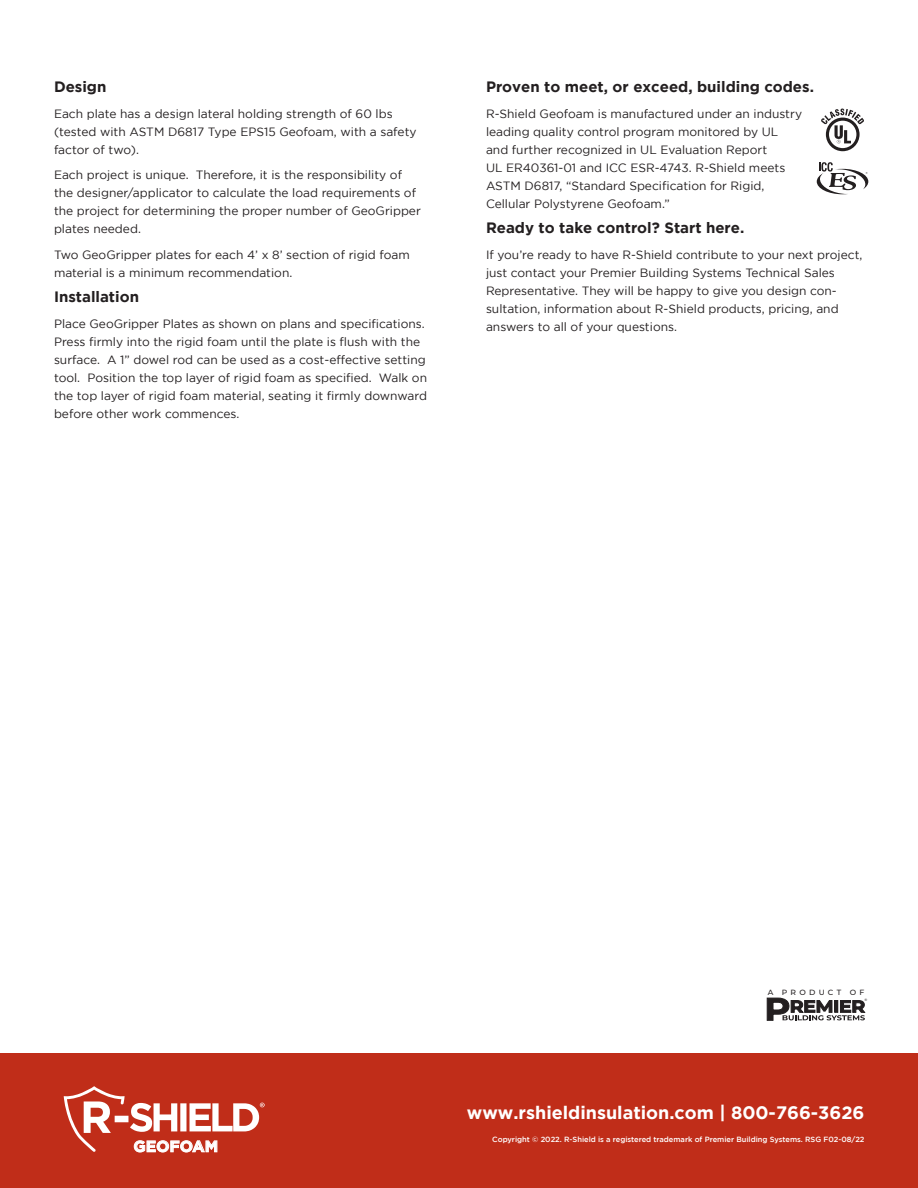
<style>
.page{position:relative;width:918px;height:1188px;background:#fff}
.page>*{position:absolute;margin:0;border:0;box-sizing:border-box;transform-origin:0 0}
.t1{font:700 18px "Gotham";color:#fff}
.t2{font:700 15.6px "Homepage Baukasten";color:#fff}
.t3{font:700 15px "Gotham";color:#231f20}
.t4{font:12px/18px "Gotham";color:#231f20}
.t5{font:500 7.5px "Gotham";color:#fff}
.t6{font:500 7.5px "Montserrat";letter-spacing:.42em;color:#231f20}
.t7{font:500 3.45px "Montserrat";color:#231f20}
</style>
<div class="page">
<div style="left:0;top:1053px;width:918px;height:135px;background:#c02d19"></div>
<svg style="left:64px;top:1086px;width:201px;height:66px"></svg>
<svg style="left:767px;top:998px;width:98px;height:23px"></svg>
<svg style="left:821px;top:109px;width:43px;height:42px"></svg>
<svg style="left:817px;top:162px;width:51px;height:32px"></svg>
<p class="t3" style="left:54px;top:78px;width:54px">Design</p>
<p class="t4" style="left:54px;top:104px;width:364px">Each plate has a design lateral holding strength of 60 lbs (tested with ASTM D6817 Type EPS15 Geofoam, with a safety factor of two).</p>
<p class="t4" style="left:54px;top:166px;width:368px">Each project is unique. Therefore, it is the responsibility of the designer/applicator to calculate the load requirements of the project for determining the proper number of GeoGripper plates needed.</p>
<p class="t4" style="left:54px;top:245px;width:357px">Two GeoGripper plates for each 4’ x 8’ section of rigid foam material is a minimum recommendation.</p>
<p class="t3" style="left:54px;top:288px;width:87px">Installation</p>
<p class="t4" style="left:54px;top:314px;width:375px">Place GeoGripper Plates as shown on plans and specifications.<br>Press firmly into the rigid foam until the plate is flush with the surface. A 1” dowel rod can be used as a cost-effective setting tool. Position the top layer of rigid foam as specified. Walk on the top layer of rigid foam material, seating it firmly downward before other work commences.</p>
<p class="t3" style="left:486px;top:78px;width:330px">Proven to meet, or exceed, building codes.</p>
<p class="t4" style="left:486px;top:104px;width:318px">R-Shield Geofoam is manufactured under an industry leading quality control program monitored by UL and further recognized in UL Evaluation Report<br>UL ER40361-01 and ICC ESR-4743. R-Shield meets ASTM D6817, “Standard Specification for Rigid, Cellular Polystyrene Geofoam.”</p>
<p class="t3" style="left:486px;top:219px;width:260px">Ready to take control? Start here.</p>
<p class="t4" style="left:486px;top:245px;width:378px">If you’re ready to have R-Shield contribute to your next project, just contact your Premier Building Systems Technical Sales Representative. They will be happy to give you design con&shy;sultation, information about R-Shield products, pricing, and answers to all of your questions.</p>
<h2 class="t2" style="left:133px;top:1137px;width:86px">GEOFOAM</h2>
<p class="t6" style="left:768px;top:987px;width:98px">A PRODUCT OF</p>
<p class="t7" style="left:865px;top:998px;width:4px">®</p>
<h1 class="t1" style="left:467px;top:1102px;width:399px">www.rshieldinsulation.com | 800-766-3626</h1>
<p class="t5" style="left:492px;top:1135px;width:374px">Copyright © 2022. R-Shield is a registered trademark of Premier Building Systems. RSG F02-08/22</p>
</div>
